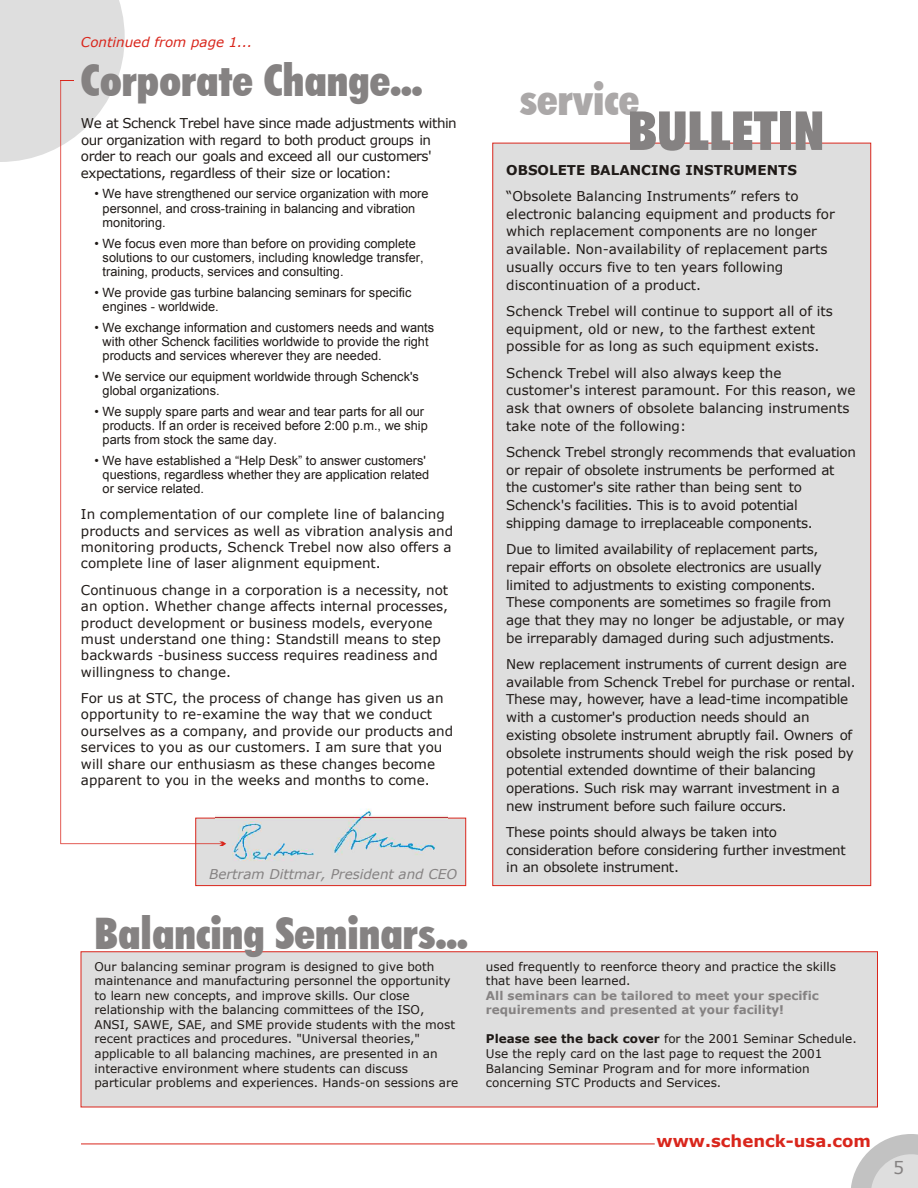
<style>
.page{position:relative;width:918px;height:1188px;background:#fff}
.page>*{position:absolute;margin:0;border:0;box-sizing:border-box;transform-origin:0 0}
.t1{font:54px "Futura X Blk Cn BT";color:#858282}
.t2{font:43.5px "Futura X Blk Cn BT";color:#858282}
.t3{font:43.5px "Futura X Blk Cn BT";color:#aba8a8}
.t4{font:17.4px "Verdana";color:#858282}
.t5{font:700 16.5px "Verdana";color:#d9261c}
.t6{font:13.5px/16.4px "Verdana";color:#1f1a17}
.t7{font:13.5px/17.7px "Verdana";letter-spacing:-.02em;color:#1f1a17}
.t8{font:13.5px/16.4px "Verdana";letter-spacing:-.035em;color:#1f1a17}
.t9{font:italic 13.5px "Verdana";color:#858282}
.t10{font:700 13.5px "Verdana";color:#1f1a17}
.t11{font:italic 13.5px "Verdana";color:#d9261c}
.t12{font:12.75px/14.2px "Arial";color:#1f1a17}
.t13{font:12px/14.5px "Verdana";color:#1f1a17}
.t14{font:700 12px/14.5px "Verdana";color:#858282}
.s1{font-weight:700}
</style>
<div class="page">
<svg style="left:851px;top:1134px;width:67px;height:54px"></svg>
<div style="left:492px;top:143px;width:379px;height:743px;background:#dedede;border:1px solid #d9261c"></div>
<div style="left:195px;top:818px;width:271px;height:68px;background:#dedede;border:1px solid #d9261c"></div>
<img style="left:226px;top:808px;width:221px;height:53px">
<div style="left:81px;top:951px;width:797px;height:156px;background:#dedede;border:1px solid #d9261c"></div>
<svg style="left:0;top:0;width:226px;height:846px"></svg>
<hr style="left:81px;top:1144px;width:574px;height:1px;background:#d9261c">
<p class="t11" style="left:81px;top:37px;width:173px">Continued from page 1...</p>
<h2 class="t2" style="left:81px;top:63px;width:343px">Corporate Change...</h2>
<p class="t8" style="left:81px;top:116px;width:377px">We at Schenck Trebel have since made adjustments within our organization with regard to both product groups in order to reach our goals and exceed all our customers' expectations, regardless of their size or location:</p>
<p class="t12" style="left:103px;top:188px;width:327px;text-indent:-8px">• We have strengthened our service organization with more personnel, and cross-training in balancing and vibration monitoring.</p>
<p class="t12" style="left:103px;top:237px;width:323px;text-indent:-8px">• We focus even more than before on providing complete solutions to our customers, including knowledge transfer, training, products, services and consulting.</p>
<p class="t12" style="left:103px;top:286px;width:310px;text-indent:-8px">• We provide gas turbine balancing seminars for specific engines - worldwide.</p>
<p class="t12" style="left:103px;top:321px;width:333px;text-indent:-8px">• We exchange information and customers needs and wants with other Schenck facilities worldwide to provide the right products and services wherever they are needed.</p>
<p class="t12" style="left:103px;top:370px;width:318px;text-indent:-8px">• We service our equipment worldwide through Schenck's global organizations.</p>
<p class="t12" style="left:103px;top:405px;width:327px;text-indent:-8px">• We supply spare parts and wear and tear parts for all our products. If an order is received before 2:00 p.m., we ship parts from stock the same day.</p>
<p class="t12" style="left:103px;top:454px;width:328px;text-indent:-8px">• We have established a “Help Desk” to answer customers' questions, regardless whether they are application related or service related.</p>
<p class="t6" style="left:81px;top:507px;width:374px">In complementation of our complete line of balancing products and services as well as vibration analysis and monitoring products, Schenck Trebel now also offers a complete line of laser alignment equipment.</p>
<p class="t6" style="left:81px;top:583px;width:369px">Continuous change in a corporation is a necessity, not an option. Whether change affects internal processes, product development or business models, everyone must understand one thing: Standstill means to step backwards -business success requires readiness and willingness to change.</p>
<p class="t6" style="left:81px;top:691px;width:374px">For us at STC, the process of change has given us an opportunity to re-examine the way that we conduct ourselves as a company, and provide our products and services to you as our customers. I am sure that you will share our enthusiasm as these changes become apparent to you in the weeks and months to come.</p>
<p class="t9" style="left:209px;top:869px;width:249px">Bertram Dittmar, President and CEO</p>
<h2 class="t2" style="left:94px;top:916px;width:375px">Balancing Seminars...</h2>
<h2 class="t3" style="left:520px;top:82px;width:121px">service</h2>
<h1 class="t1" style="left:628px;top:109px;width:198px">BULLETIN</h1>
<p class="t10" style="left:506px;top:164px;width:292px">OBSOLETE BALANCING INSTRUMENTS</p>
<p class="t6" style="left:506px;top:188px;width:330px;line-height:17.7px">“Obsolete Balancing Instruments” refers to electronic balancing equipment and products for which replacement components are no longer available. Non-availability of replacement parts usually occurs five to ten years following discontinuation of a product.</p>
<p class="t6" style="left:506px;top:303px;width:328px;line-height:17.7px">Schenck Trebel will continue to support all of its equipment, old or new, to the farthest extent possible for as long as such equipment exists.</p>
<p class="t6" style="left:506px;top:365px;width:351px;line-height:17.7px">Schenck Trebel will also always keep the customer's interest paramount. For this reason, we ask that owners of obsolete balancing instruments take note of the following:</p>
<p class="t7" style="left:506px;top:444px;width:351px">Schenck Trebel strongly recommends that evaluation or repair of obsolete instruments be performed at the customer's site rather than being sent to Schenck's facilities. This is to avoid potential<br>shipping damage to irreplaceable components.</p>
<p class="t7" style="left:506px;top:541px;width:340px">Due to limited availability of replacement parts, repair efforts on obsolete electronics are usually limited to adjustments to existing components.<br>These components are sometimes so fragile from age that they may no longer be adjustable, or may be irreparably damaged during such adjustments.</p>
<p class="t7" style="left:506px;top:656px;width:351px">New replacement instruments of current design are available from Schenck Trebel for purchase or rental.<br>These may, however, have a lead-time incompatible with a customer's production needs should an existing obsolete instrument abruptly fail. Owners of obsolete instruments should weigh the risk posed by potential extended downtime of their balancing operations. Such risk may warrant investment in a new instrument before such failure occurs.</p>
<p class="t7" style="left:506px;top:824px;width:341px">These points should always be taken into consideration before considering further investment in an obsolete instrument.</p>
<p class="t13" style="left:94px;top:960px;width:365px">Our balancing seminar program is designed to give both maintenance and manufacturing personnel the opportunity to learn new concepts, and improve skills. Our close relationship with the balancing committees of the ISO, ANSI, SAWE, SAE, and SME provide students with the most recent practices and procedures. "Universal theories," applicable to all balancing machines, are presented in an interactive environment where students can discuss particular problems and experiences. Hands-on sessions are</p>
<p class="t13" style="left:486px;top:960px;width:351px">used frequently to reenforce theory and practice the skills that have been learned.</p>
<p class="t14" style="left:486px;top:989px;width:334px">All seminars can be tailored to meet your specific requirements and presented at your facility!</p>
<p class="t13" style="left:486px;top:1033px;width:372px"><span class="s1">Please see the back cover</span> for the 2001 Seminar Schedule.<br>Use the reply card on the last page to request the 2001<br>Balancing Seminar Program and for more information concerning STC Products and Services.</p>
<p class="t5" style="left:657px;top:1135px;width:216px">www.schenck-usa.com</p>
<p class="t4" style="left:893px;top:1161px;width:13px">5</p>
</div>
